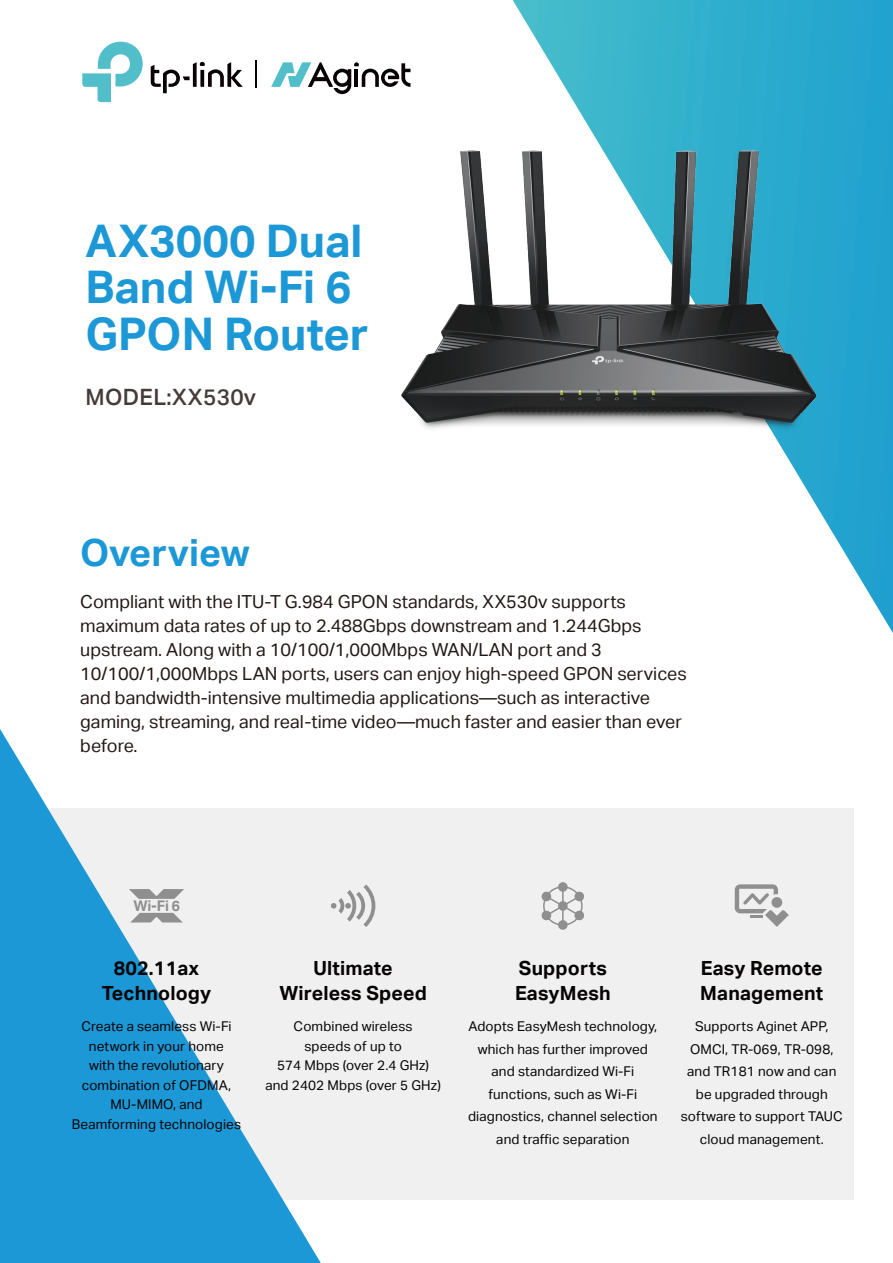
<style>
.page{position:relative;width:893px;height:1263px;background:#fff}
.page>*{position:absolute;margin:0;border:0;box-sizing:border-box;transform-origin:0 0}
.t1{font:45px/46.5px "TP Link Aktiv Bold";color:#1d98d6}
.t2{font:37.5px "TP Link Aktiv Bold";color:#1d98d6}
.t3{font:22.5px "TP Link Aktiv Medium";letter-spacing:.015em;color:rgb(35 24 22/.85)}
.t4{font:19.5px/25.5px "TP Link Aktiv Bold";letter-spacing:.01em;color:#060303}
.t5{font:18px/24px "TP Link Aktiv Regular";color:#231816}
.t6{font:14.7px "TP Link Aktiv Bold";color:#8f8f8f}
.t7{font:13.5px/22.5px "TP Link Aktiv Regular";letter-spacing:.01em;color:#060303;text-align:center}
</style>
<div class="page">
<div style="left:49px;top:809px;width:804px;height:391px;background:#f0f0f0"></div>
<svg style="left:513px;top:0;width:380px;height:633px"></svg>
<svg style="left:151px;top:62px;width:92px;height:31px"></svg>
<svg style="left:82px;top:42px;width:61px;height:60px"></svg>
<svg style="left:256px;top:61px;width:1px;height:27px"></svg>
<svg style="left:271px;top:62px;width:139px;height:32px"></svg>
<img style="left:401px;top:110px;width:471px;height:340px">
<svg style="left:0;top:729px;width:321px;height:534px;fill:#1d98d6"></svg>
<svg style="left:331px;top:884px;width:44px;height:43px"></svg>
<svg style="left:735px;top:884px;width:54px;height:43px"></svg>
<div style="left:558px;top:882px;width:10px;height:10px;background:#8f8f8f;border-radius:50%"></div>
<div style="left:558px;top:920px;width:10px;height:10px;background:#8f8f8f;border-radius:50%"></div>
<div style="left:543px;top:886px;width:40px;height:40px;border:2px solid #8f8f8f;border-radius:50%"></div>
<hr style="left:562px;top:887px;width:2px;height:38px;background:#8f8f8f">
<svg style="left:541px;top:891px;width:43px;height:30px"></svg>
<div style="left:558px;top:901px;width:10px;height:10px;background:#8f8f8f;border-radius:50%"></div>
<svg style="left:130px;top:913px;width:53px;height:9px"></svg>
<svg style="left:129px;top:889px;width:55px;height:10px"></svg>
<h1 class="t1" style="left:86px;top:218px;width:285px">AX3000 Dual<br>Band Wi-Fi 6<br>GPON Router</h1>
<h3 class="t3" style="left:86px;top:384px;width:172px">MODEL:XX530v</h3>
<h2 class="t2" style="left:80px;top:531px;width:171px">Overview</h2>
<p class="t5" style="left:80px;top:590px;width:608px">Compliant with the ITU-T G.984 GPON standards, XX530v supports maximum data rates of up to 2.488Gbps downstream and 1.244Gbps upstream. Along with a 10/100/1,000Mbps WAN/LAN port and 3<br>10/100/1,000Mbps LAN ports, users can enjoy high-speed GPON services and bandwidth-intensive multimedia applications—such as interactive gaming, streaming, and real-time video—much faster and easier than ever before.</p>
<p class="t6" style="left:133px;top:897px;width:48px">Wi-Fi 6</p>
<h3 class="t4" style="left:102px;top:955px;width:111px;text-align:center">802.11ax<br>Technology</h3>
<p class="t7" style="left:72px;top:1017px;width:171px;line-height:19.5px">Create a seamless Wi-Fi network in your home<br>with the revolutionary combination of OFDMA,<br>MU-MIMO, and<br>Beamforming technologies</p>
<h3 class="t4" style="left:279px;top:955px;width:149px;text-align:center">Ultimate<br>Wireless Speed</h3>
<p class="t7" style="left:265px;top:1017px;width:177px;line-height:19.5px">Combined wireless<br>speeds of up to<br>574 Mbps (over 2.4 GHz) and 2402 Mbps (over 5 GHz)</p>
<h3 class="t4" style="left:515px;top:955px;width:97px">Supports<br>EasyMesh</h3>
<p class="t7" style="left:468px;top:1015px;width:191px">Adopts EasyMesh technology, which has further improved and standardized Wi-Fi functions, such as Wi-Fi diagnostics, channel selection and traffic separation</p>
<h3 class="t4" style="left:700px;top:955px;width:125px">Easy Remote<br>Management</h3>
<p class="t7" style="left:681px;top:1015px;width:163px">Supports Aginet APP,<br>OMCI, TR-069, TR-098, and TR181 now and can be upgraded through software to support TAUC cloud management.</p>
</div>
